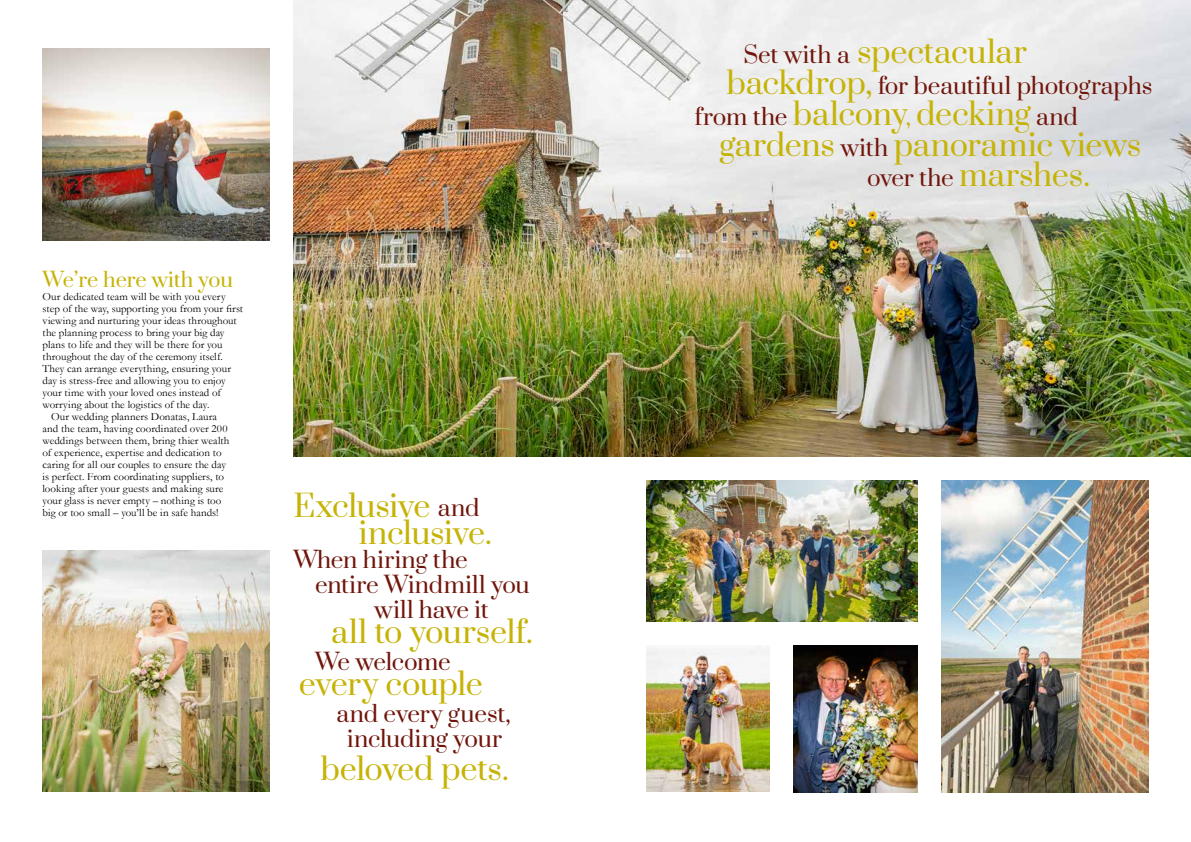
<style>
.page{position:relative;width:1191px;height:842px;background:#fff}
.page>*{position:absolute;margin:0;border:0;box-sizing:border-box;transform-origin:0 0}
.t1{font:30.4px/28px "Prata";letter-spacing:-.015em;color:#c6b307}
.t2{font:22.5px/25px "Prata";letter-spacing:-.01em;color:#70150b;text-align:center}
.t3{font:20px "Prata";color:#c6b307}
.t4{font:11px "Garamond";letter-spacing:.005em;color:#000}
.s1{font-size:22.5px;color:#70150b}
.s2{font-size:30.4px;color:#c6b307}
.s3{font-size:22.5px}
</style>
<div class="page">
<img style="left:293px;top:0;width:898px;height:456px">
<img style="left:43px;top:48px;width:226px;height:192px">
<img style="left:793px;top:645px;width:124px;height:147px">
<img style="left:941px;top:480px;width:207px;height:312px">
<img style="left:646px;top:480px;width:271px;height:141px">
<img style="left:646px;top:648px;width:123px;height:144px">
<img style="left:43px;top:551px;width:226px;height:241px">
<h3 class="t3" style="left:43px;top:263px;width:192px">We’re here with you</h3>
<p class="t4" style="left:43px;top:289px;width:184px">Our dedicated team will be with you every</p>
<p class="t4" style="left:43px;top:301px;width:202px">step of the way, supporting you from your first</p>
<p class="t4" style="left:43px;top:313px;width:196px">viewing and nurturing your ideas throughout</p>
<p class="t4" style="left:43px;top:325px;width:183px">the planning process to bring your big day</p>
<p class="t4" style="left:43px;top:337px;width:181px">plans to life and they will be there for you</p>
<p class="t4" style="left:43px;top:349px;width:182px">throughout the day of the ceremony itself.</p>
<p class="t4" style="left:43px;top:361px;width:190px">They can arrange everything, ensuring your</p>
<p class="t4" style="left:43px;top:373px;width:185px">day is stress-free and allowing you to enjoy</p>
<p class="t4" style="left:43px;top:385px;width:180px">your time with your loved ones instead of</p>
<p class="t4" style="left:43px;top:397px;width:168px">worrying about the logistics of the day.</p>
<p class="t4" style="left:51px;top:409px;width:167px">Our wedding planners Donatas, Laura</p>
<p class="t4" style="left:43px;top:421px;width:187px">and the team, having coordinated over 200</p>
<p class="t4" style="left:43px;top:433px;width:188px">weddings between them, bring thier wealth</p>
<p class="t4" style="left:43px;top:445px;width:181px">of experience, expertise and dedication to</p>
<p class="t4" style="left:43px;top:457px;width:185px">caring for all our couples to ensure the day</p>
<p class="t4" style="left:43px;top:469px;width:183px">is perfect. From coordinating suppliers, to</p>
<p class="t4" style="left:43px;top:481px;width:182px">looking after your guests and making sure</p>
<p class="t4" style="left:43px;top:493px;width:180px">your glass is never empty – nothing is too</p>
<p class="t4" style="left:43px;top:505px;width:178px">big or too small – you’ll be in safe hands!</p>
<h1 class="t1" style="left:359px;top:490px;width:134px;text-indent:-65px">Exclusive <span class="s1">and </span>inclusive.</h1>
<h2 class="t2" style="left:293px;top:546px;width:176px">When hiring the</h2>
<h2 class="t2" style="left:315px;top:571px;width:216px">entire Windmill you</h2>
<h2 class="t2" style="left:374px;top:596px;width:116px">will have it</h2>
<h1 class="t1" style="left:331px;top:616px;width:203px">all to yourself.</h1>
<h2 class="t2" style="left:315px;top:648px;width:137px">We welcome</h2>
<h1 class="t1" style="left:299px;top:668px;width:185px">every couple</h1>
<h2 class="t2" style="left:336px;top:700px;width:176px">and every guest, including your</h2>
<h1 class="t1" style="left:320px;top:754px;width:190px">beloved pets.</h1>
<h1 class="t1" style="left:743px;top:37px;width:285px"><span class="s1">Set with a</span> spectacular</h1>
<h2 class="t2" style="left:726px;top:72px;width:427px"><span class="s2">backdrop,</span> for beautiful photographs</h2>
<h1 class="t1" style="left:695px;top:99px;width:384px"><span class="s1">from the</span> balcony<span class="s3">,</span> decking <span class="s1">and</span></h1>
<h1 class="t1" style="left:719px;top:129px;width:423px">gardens <span class="s1">with</span> panoramic views</h1>
<h1 class="t1" style="left:867px;top:159px;width:224px"><span class="s1">over the</span> marshes.</h1>
</div>
